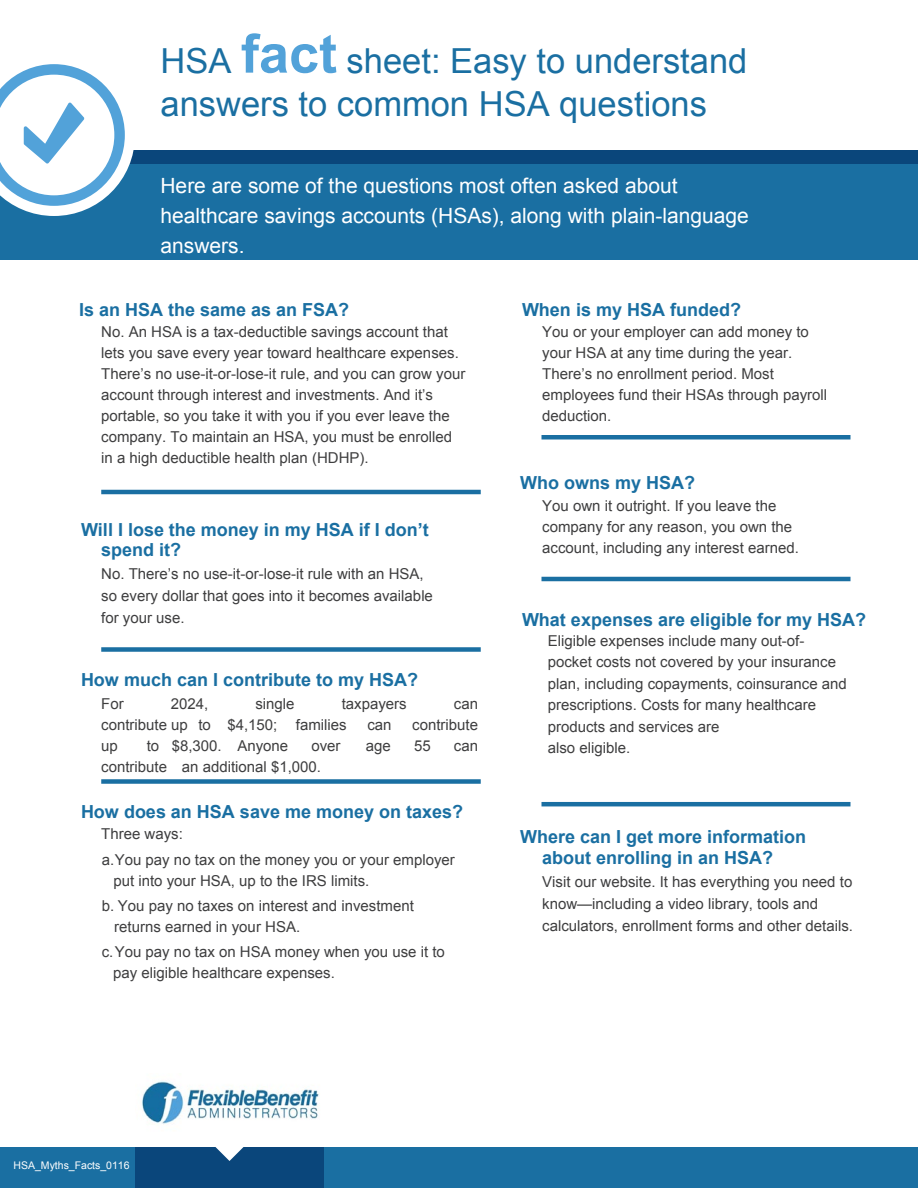
<style>
.page{position:relative;width:918px;height:1188px;background:#fff}
.page>*{position:absolute;margin:0;border:0;box-sizing:border-box;transform-origin:0 0}
.t1{font:34.5px/43.5px "Arial";color:#1a6fa2}
.t2{font:21px/30px "Arial";color:#fff}
.t3{font:700 18px/19.5px "Arial";color:#1a6fa2}
.t4{font:15px/21px "Arial";color:#3e3e3f}
.t5{font:10.5px "Arial";color:#fff}
.s1{font-weight:700;font-size:54px;color:#52a2d9}
</style>
<div class="page">
<div style="left:0;top:150px;width:918px;height:110px;background:#1a6fa2"></div>
<div style="left:0;top:150px;width:918px;height:14px;background:#0a467b"></div>
<div style="left:0;top:1148px;width:918px;height:40px;background:#1a6fa2"></div>
<div style="left:135px;top:1148px;width:189px;height:40px;background:#0a467b"></div>
<svg style="left:191px;top:1147px;width:77px;height:14px"></svg>
<hr style="left:101px;top:490px;width:380px;height:4px;background:#1a6fa2">
<div style="left:101px;top:647px;width:380px;height:5px;background:#1a6fa2"></div>
<div style="left:101px;top:779px;width:380px;height:5px;background:#1a6fa2"></div>
<div style="left:542px;top:435px;width:308px;height:5px;background:#1a6fa2"></div>
<hr style="left:542px;top:577px;width:308px;height:4px;background:#1a6fa2">
<hr style="left:542px;top:802px;width:308px;height:4px;background:#1a6fa2">
<img style="left:142px;top:1081px;width:177px;height:43px">
<svg style="left:0;top:64px;width:134px;height:152px"></svg>
<h1 class="t1" style="left:160px;top:39px;width:588px">HSA <span class="s1">fact</span> sheet: Easy to understand answers to common HSA questions</h1>
<h2 class="t2" style="left:160px;top:171px;width:590px">Here are some of the questions most often asked about healthcare savings accounts (HSAs), along with plain-language answers.</h2>
<p class="t3" style="left:79px;top:300px;width:272px">Is an HSA the same as an FSA?</p>
<p class="t4" style="left:101px;top:322px;width:366px">No. An HSA is a tax-deductible savings account that lets you save every year toward healthcare expenses.<br>There’s no use-it-or-lose-it rule, and you can grow your account through interest and investments. And it’s portable, so you take it with you if you ever leave the company. To maintain an HSA, you must be enrolled in a high deductible health plan (HDHP).</p>
<p class="t3" style="left:101px;top:520px;width:329px;text-indent:-20px">Will I lose the money in my HSA if I don’t spend it?</p>
<p class="t4" style="left:101px;top:563px;width:333px;line-height:21.9px">No. There’s no use-it-or-lose-it rule with an HSA, so every dollar that goes into it becomes available for your use.</p>
<p class="t3" style="left:81px;top:670px;width:339px">How much can I contribute to my HSA?</p>
<p class="t4" style="left:101px;top:693px;width:24px">For</p>
<p class="t4" style="left:171px;top:693px;width:39px">2024,</p>
<p class="t4" style="left:255px;top:693px;width:41px">single</p>
<p class="t4" style="left:342px;top:693px;width:67px">taxpayers</p>
<p class="t4" style="left:454px;top:693px;width:26px">can</p>
<p class="t4" style="left:101px;top:714px;width:247px">contribute up to $4,150; families</p>
<p class="t4" style="left:367px;top:714px;width:26px">can</p>
<p class="t4" style="left:412px;top:714px;width:67px">contribute</p>
<p class="t4" style="left:101px;top:735px;width:18px">up</p>
<p class="t4" style="left:147px;top:735px;width:143px">to $8,300. Anyone</p>
<p class="t4" style="left:311px;top:735px;width:31px">over</p>
<p class="t4" style="left:366px;top:735px;width:27px">age</p>
<p class="t4" style="left:414px;top:735px;width:18px">55</p>
<p class="t4" style="left:454px;top:735px;width:26px">can</p>
<p class="t4" style="left:101px;top:756px;width:221px">contribute an additional $1,000.</p>
<p class="t3" style="left:81px;top:802px;width:384px">How does an HSA save me money on taxes?</p>
<p class="t4" style="left:101px;top:821px;width:355px;line-height:25.3px">Three ways:<br>a.You pay no tax on the money you or your employer</p>
<p class="t4" style="left:102px;top:868px;width:314px;line-height:25.3px;text-indent:12px">put into your HSA, up to the IRS limits.<br>b. You pay no taxes on interest and investment</p>
<p class="t4" style="left:102px;top:914px;width:345px;line-height:25.3px;text-indent:13px">returns earned in your HSA.<br>c.You pay no tax on HSA money when you use it to</p>
<p class="t4" style="left:113px;top:963px;width:223px">pay eligible healthcare expenses.</p>
<p class="t3" style="left:522px;top:300px;width:221px">When is my HSA funded?</p>
<p class="t4" style="left:542px;top:322px;width:287px">You or your employer can add money to your HSA at any time during the year.<br>There’s no enrollment period. Most employees fund their HSAs through payroll deduction.</p>
<p class="t3" style="left:520px;top:474px;width:177px">Who owns my HSA?</p>
<p class="t4" style="left:542px;top:496px;width:258px">You own it outright. If you leave the company for any reason, you own the account, including any interest earned.</p>
<p class="t3" style="left:522px;top:610px;width:346px">What expenses are eligible for my HSA?</p>
<p class="t4" style="left:548px;top:630px;width:301px;line-height:21.5px">Eligible expenses include many out-of&shy;pocket costs not covered by your insurance plan, including copayments, coinsurance and prescriptions. Costs for many healthcare products and services are<br>also eligible.</p>
<p class="t3" style="left:542px;top:827px;width:266px;line-height:21px;text-indent:-22px">Where can I get more information about enrolling in an HSA?</p>
<p class="t4" style="left:542px;top:871px;width:312px;line-height:21.8px">Visit our website. It has everything you need to know—including a video library, tools and calculators, enrollment forms and other details.</p>
<p class="t5" style="left:14px;top:1159px;width:118px">HSA_Myths_Facts_0116</p>
</div>
